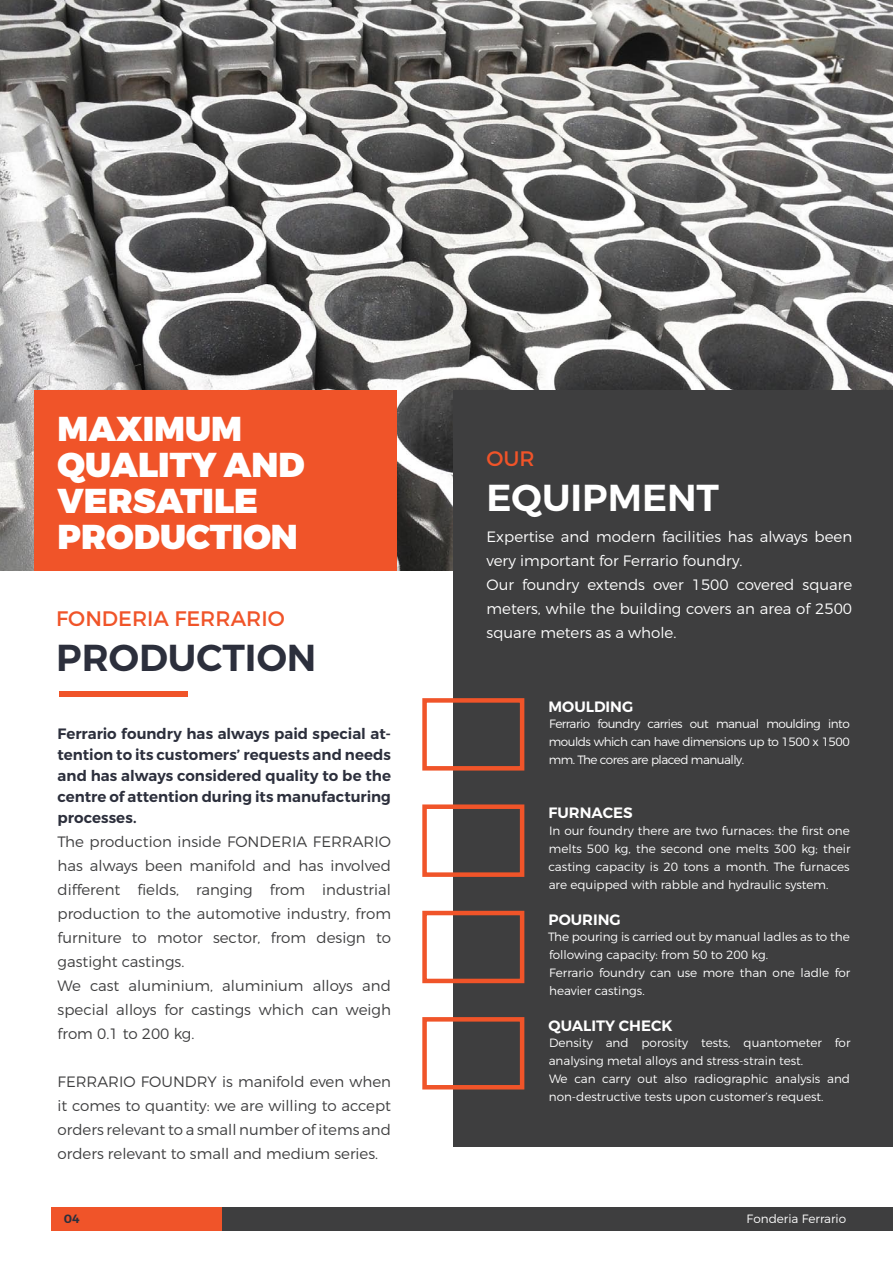
<style>
.page{position:relative;width:893px;height:1263px;background:#fff}
.page>*{position:absolute;margin:0;border:0;box-sizing:border-box;transform-origin:0 0}
.t1{font:600 37.5px "Montserrat";color:#2c2f3c}
.t2{font:600 37.5px "Montserrat";color:#fff}
.Body_Text{font:900 34.5px/36px "Montserrat";color:#fff}
.t3{font:21px "Montserrat";color:#f05429}
.Body_Text-2{font:300 15px/24px "Montserrat";color:#3e3e3f;text-align:justify}
.Body_Text-3{font:300 15px/24px "Montserrat";color:#fff}
.t4{font:600 15px/21px "Montserrat";color:#2c2f3c;text-align:justify}
.Body_Text-4{font:600 15px "Montserrat";color:#fff}
.Body_Text-5{font:300 12px/18px "Montserrat";color:#fff}
.t5{font:600 12px "Montserrat";color:#2c2f3c}
</style>
<div class="page">
<img style="left:0;top:0;width:893px;height:571px">
<div style="left:34px;top:391px;width:363px;height:180px;background:#f05429"></div>
<div style="left:454px;top:391px;width:439px;height:756px;background:#3e3e3f"></div>
<div style="left:422px;top:698px;width:102px;height:72px;border:4px solid #f05429"></div>
<div style="left:422px;top:804px;width:102px;height:73px;border:4px solid #f05429"></div>
<div style="left:422px;top:911px;width:102px;height:72px;border:4px solid #f05429"></div>
<div style="left:59px;top:691px;width:129px;height:6px;background:#f05429"></div>
<div style="left:422px;top:1017px;width:102px;height:72px;border:4px solid #f05429"></div>
<div style="left:221px;top:1208px;width:672px;height:23px;background:#3e3e3f"></div>
<div style="left:51px;top:1208px;width:170px;height:23px;background:#f05429"></div>
<p class="Body_Text" style="left:58px;top:412px;width:111px">MAXIMUM<br>QUALIT</p>
<p class="Body_Text" style="left:192px;top:448px;width:60px">Y AND</p>
<p class="Body_Text" style="left:58px;top:484px;width:27px">VERSATILE<br>PRODU</p>
<p class="Body_Text" style="left:186px;top:520px;width:47px">CTION</p>
<p class="t3" style="left:56px;top:606px;width:230px">FONDERIA FERRARIO</p>
<p class="t1" style="left:56px;top:635px;width:262px">PRODUCTION</p>
<p class="t4" style="left:58px;top:723px;width:335px">Ferrario foundry has always paid special at&shy;tention to its customers’ requests and needs and has always considered quality to be the centre of attention during its manufacturing processes.</p>
<p class="Body_Text-2" style="left:58px;top:829px;width:335px">The production inside FONDERIA FERRARIO has always been manifold and has involved different fields, ranging from industrial production to the automotive industry, from furniture to motor sector, from design to gastight castings.</p>
<p class="Body_Text-2" style="left:58px;top:973px;width:335px">We cast aluminium, aluminium alloys and special alloys for castings which can weigh from 0.1 to 200 kg.</p>
<p class="Body_Text-2" style="left:58px;top:1069px;width:335px">FERRARIO FOUNDRY is manifold even when it comes to quantity: we are willing to accept orders relevant to a small number of items and orders relevant to small and medium series.</p>
<p class="t3" style="left:487px;top:446px;width:47px">OUR</p>
<p class="t2" style="left:487px;top:474px;width:234px">EQUIPMENT</p>
<p class="Body_Text-3" style="left:487px;top:524px;width:367px">Expertise and modern facilities has always been very important for Ferrario foundry.</p>
<p class="Body_Text-3" style="left:487px;top:572px;width:367px;text-align:justify">Our foundry extends over 1500 covered square meters, while the building covers an area of 2500 square meters as a whole.</p>
<p class="Body_Text-4" style="left:549px;top:697px;width:86px">MOULDING</p>
<p class="Body_Text-5" style="left:549px;top:715px;width:303px;text-align:justify">Ferrario foundry carries out manual moulding into moulds which can have dimensions up to 1500 x 1500 mm. The cores are placed manually.</p>
<p class="Body_Text-4" style="left:549px;top:804px;width:86px">FURNACES</p>
<p class="Body_Text-5" style="left:549px;top:821px;width:303px;text-align:justify">In our foundry there are two furnaces: the first one melts 500 kg, the second one melts 300 kg; their casting capacity is 20 tons a month. The furnaces are equipped with rabble and hydraulic system.</p>
<p class="Body_Text-4" style="left:549px;top:910px;width:74px">POURING</p>
<p class="Body_Text-5" style="left:548px;top:927px;width:303px">The pouring is carried out by manual ladles as to the following capacity: from 50 to 200 kg.</p>
<p class="Body_Text-5" style="left:549px;top:963px;width:303px">Ferrario foundry can use more than one ladle for heavier castings.</p>
<p class="Body_Text-4" style="left:549px;top:1016px;width:125px">QUALITY CHECK</p>
<p class="Body_Text-5" style="left:549px;top:1034px;width:303px">Density and porosity tests, quantometer for analysing metal alloys and stress-strain test.</p>
<p class="Body_Text-5" style="left:549px;top:1070px;width:303px">We can carry out also radiographic analysis and non-destructive tests upon customer’s request.</p>
<p class="t5" style="left:64px;top:1212px;width:17px">04</p>
<p class="Body_Text-5" style="left:747px;top:1210px;width:101px">Fonderia Ferrario</p>
</div>
